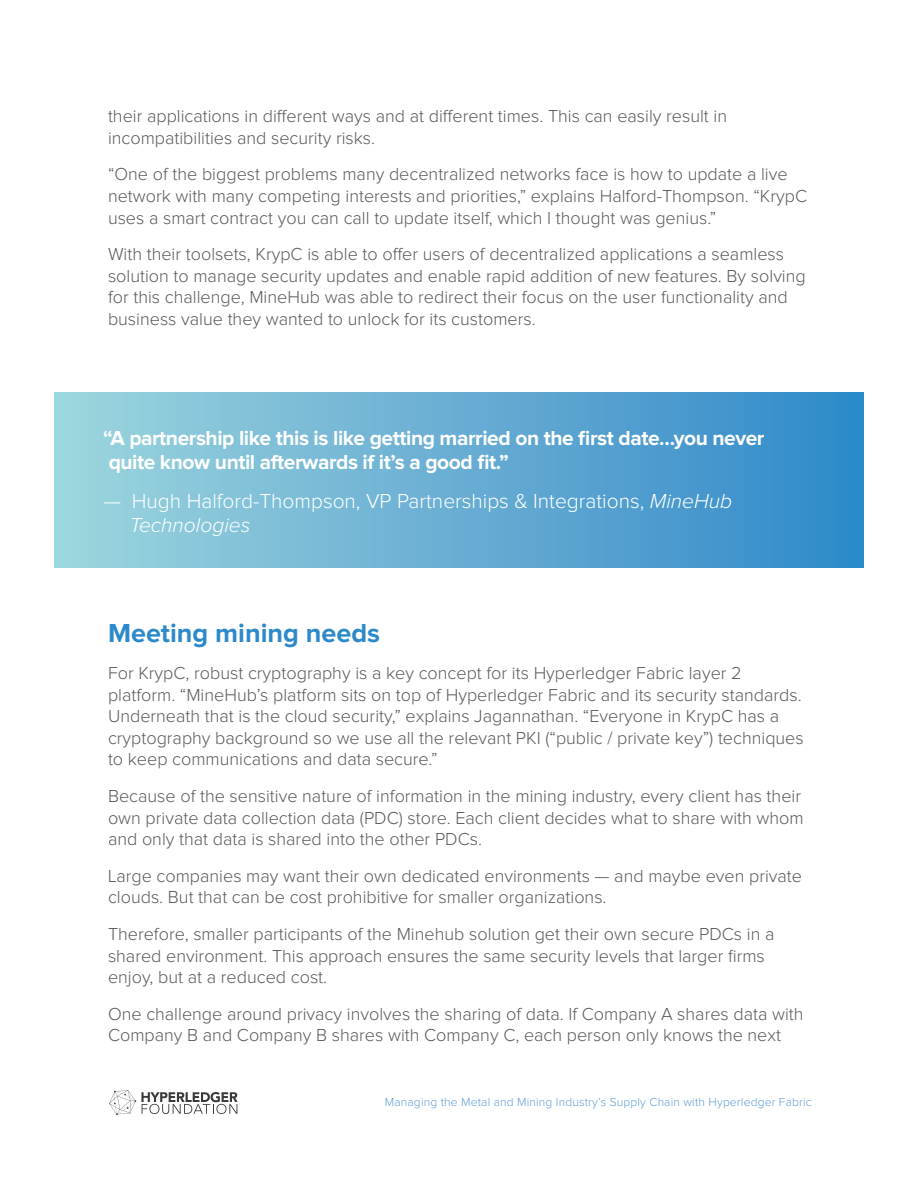
<style>
.page{position:relative;width:918px;height:1188px;background:#fff}
.page>*{position:absolute;margin:0;border:0;box-sizing:border-box;transform-origin:0 0}
.t1{font:700 27px "Proxima Nova";color:#2d8aca}
.t2{font:700 21px/24px "Proxima Nova";letter-spacing:-.02em;color:#fff}
.t3{font:300 21px/24px "Proxima Nova";color:#fff}
.t4{font:300 18px/21.6px "Proxima Nova";color:#58595b}
.t5{font:300 12px "Proxima Nova";letter-spacing:.015em;color:#609bd3}
.s1{font-style:italic}
</style>
<div class="page">
<svg style="left:109px;top:1090px;width:129px;height:25px"></svg>
<div style="left:54px;top:392px;width:810px;height:176px;background:linear-gradient(to right,#9ed5dd,#3088c9)"></div>
<p class="t4" style="left:108px;top:106px;width:621px">their applications in different ways and at different times. This can easily result in incompatibilities and security risks.</p>
<p class="t4" style="left:108px;top:164px;width:701px">“One of the biggest problems many decentralized networks face is how to update a live network with many competing interests and priorities,” explains Halford-Thompson. “KrypC uses a smart contract you can call to update itself, which I thought was genius.”</p>
<p class="t4" style="left:108px;top:244px;width:699px">With their toolsets, KrypC is able to offer users of decentralized applications a seamless solution to manage security updates and enable rapid addition of new features. By solving for this challenge, MineHub was able to redirect their focus on the user functionality and business value they wanted to unlock for its customers.</p>
<p class="t2" style="left:103px;top:427px;width:663px">“A partnership like this is like getting married on the first date…you never quite know until afterwards if it’s a good fit.”</p>
<p class="t3" style="left:130px;top:490px;width:604px;text-indent:-26px">— Hugh Halford-Thompson, VP Partnerships &amp; Integrations, <span class="s1">MineHub<br>Technologies</span></p>
<h1 class="t1" style="left:108px;top:621px;width:274px">Meeting mining needs</h1>
<p class="t4" style="left:108px;top:663px;width:697px">For KrypC, robust cryptography is a key concept for its Hyperledger Fabric layer 2 platform. “MineHub’s platform sits on top of Hyperledger Fabric and its security standards.<br>Underneath that is the cloud security,” explains Jagannathan. “Everyone in KrypC has a cryptography background so we use all the relevant PKI (“public / private key”) techniques to keep communications and data secure.”</p>
<p class="t4" style="left:108px;top:786px;width:697px">Because of the sensitive nature of information in the mining industry, every client has their own private data collection data (PDC) store. Each client decides what to share with whom and only that data is shared into the other PDCs.</p>
<p class="t4" style="left:108px;top:866px;width:696px">Large companies may want their own dedicated environments — and maybe even private clouds. But that can be cost prohibitive for smaller organizations.</p>
<p class="t4" style="left:108px;top:924px;width:668px">Therefore, smaller participants of the Minehub solution get their own secure PDCs in a shared environment. This approach ensures the same security levels that larger firms enjoy, but at a reduced cost.</p>
<p class="t4" style="left:108px;top:1004px;width:697px">One challenge around privacy involves the sharing of data. If Company A shares data with<br>Company B and Company B shares with Company C, each person only knows the next</p>
<p class="t5" style="left:385px;top:1096px;width:428px">Managing the Metal and Mining Industry’s Supply Chain with Hyperledger Fabric</p>
</div>
